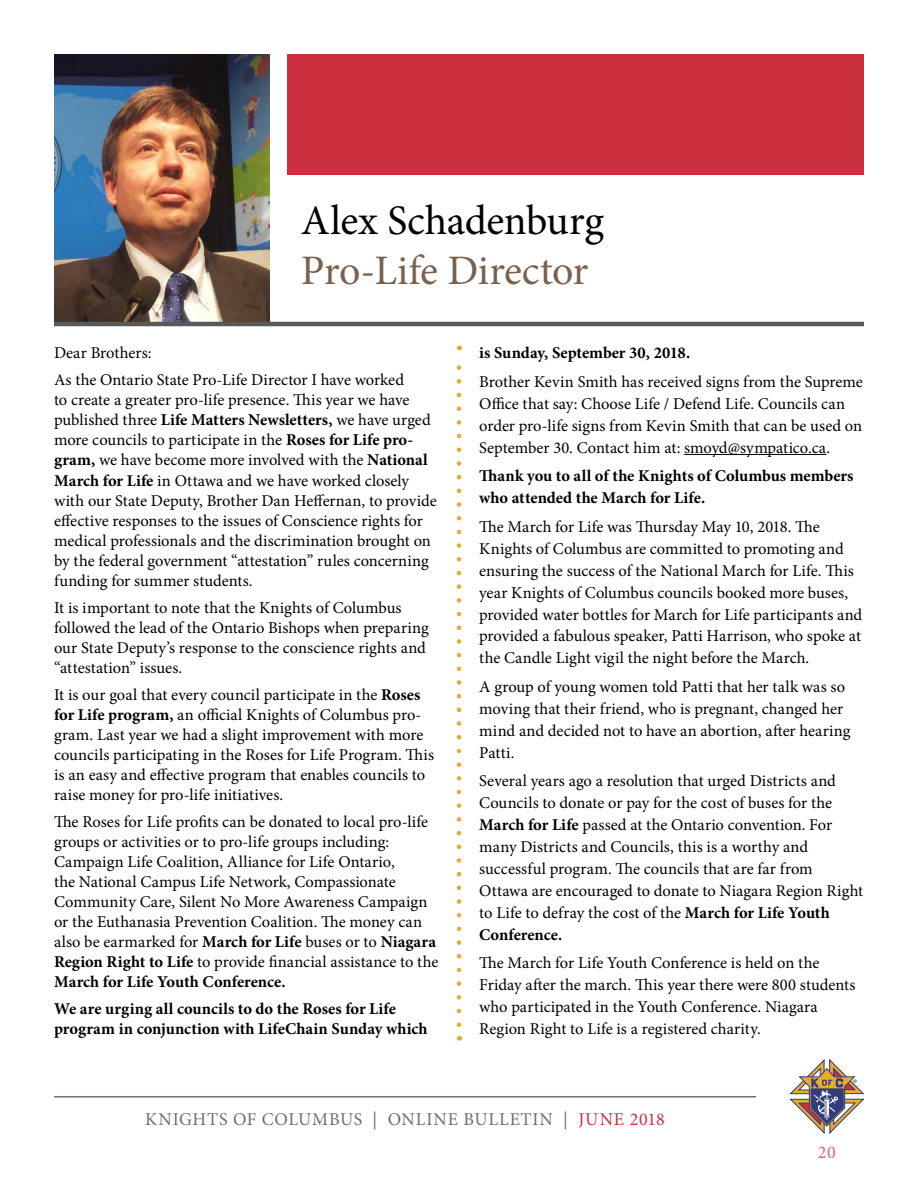
<style>
.page{position:relative;width:918px;height:1188px;background:#fff}
.page>*{position:absolute;margin:0;border:0;box-sizing:border-box;transform-origin:0 0}
.t1{font:42px "Minion Pro";letter-spacing:-.005em;color:#7a614d}
.t2{font:42px "Minion Pro";letter-spacing:-.01em;color:#000}
.t3{font:18px "Minion Pro";letter-spacing:.045em;color:#6d6e71}
.t4{font:500 18px "Minion Pro";color:#db6e79}
.t5{font:16.5px/20.1px "Minion Pro";color:#000}
.t6{font:700 16.5px/20.1px "Minion Pro";color:#000}
.s1{font-weight:700}
.s2{color:#cc303f}
</style>
<div class="page">
<svg style="left:789px;top:1059px;width:75px;height:75px"></svg>
<hr style="left:54px;top:1096px;width:702px;height:1px;background:#6d6e71">
<svg style="left:457px;top:346px;width:4px;height:679px"></svg>
<div style="left:287px;top:54px;width:577px;height:121px;background:#cc303f"></div>
<hr style="left:684px;top:454px;width:142px;height:1px;background:#000">
<img style="left:54px;top:54px;width:216px;height:268px">
<hr style="left:54px;top:322px;width:810px;height:4px;background:#58595b">
<h1 class="t2" style="left:301px;top:192px;width:305px">Alex Schadenburg</h1>
<h1 class="t1" style="left:301px;top:242px;width:289px">Pro-Life Director</h1>
<p class="t5" style="left:54px;top:340px;width:352px;line-height:26.8px">Dear Brothers:<br>As the Ontario State Pro-Life Director I have worked</p>
<p class="t5" style="left:54px;top:390px;width:384px">to create a greater pro-life presence. This year we have published three <span class="s1">Life Matters Newsletters,</span> we have urged more councils to participate in the <span class="s1">Roses for Life pro&shy;gram,</span> we have become more involved with the <span class="s1">National March for Life</span> in Ottawa and we have worked closely with our State Deputy, Brother Dan Heffernan, to provide effective responses to the issues of Conscience rights for medical professionals and the discrimination brought on by the federal government “attestation” rules concerning funding for summer students.</p>
<p class="t5" style="left:54px;top:597px;width:376px">It is important to note that the Knights of Columbus followed the lead of the Ontario Bishops when preparing our State Deputy’s response to the conscience rights and “attestation” issues.</p>
<p class="t5" style="left:54px;top:684px;width:382px">It is our goal that every council participate in the <span class="s1">Roses for Life program,</span> an official Knights of Columbus pro&shy;gram. Last year we had a slight improvement with more councils participating in the Roses for Life Program. This is an easy and effective program that enables councils to raise money for pro-life initiatives.</p>
<p class="t5" style="left:54px;top:811px;width:386px">The Roses for Life profits can be donated to local pro-life groups or activities or to pro-life groups including:<br>Campaign Life Coalition, Alliance for Life Ontario,<br>the National Campus Life Network, Compassionate Community Care, Silent No More Awareness Campaign or the Euthanasia Prevention Coalition. The money can also be earmarked for <span class="s1">March for Life</span> buses or to <span class="s1">Niagara Region Right to Life</span> to provide financial assistance to the <span class="s1">March for Life Youth Conference.</span></p>
<p class="t6" style="left:54px;top:998px;width:375px">We are urging all councils to do the Roses for Life program in conjunction with LifeChain Sunday which</p>
<p class="t6" style="left:479px;top:343px;width:212px">is Sunday, September 30, 2018.</p>
<p class="t5" style="left:479px;top:371px;width:385px;line-height:21.9px">Brother Kevin Smith has received signs from the Supreme Office that say: Choose Life / Defend Life. Councils can order pro-life signs from Kevin Smith that can be used on September 30. Contact him at: smoyd@sympatico.ca.</p>
<p class="t6" style="left:479px;top:465px;width:376px;line-height:21.9px">Thank you to all of the Knights of Columbus members who attended the March for Life.</p>
<p class="t5" style="left:479px;top:516px;width:385px;line-height:21.9px">The March for Life was Thursday May 10, 2018. The Knights of Columbus are committed to promoting and ensuring the success of the National March for Life. This year Knights of Columbus councils booked more buses, provided water bottles for March for Life participants and provided a fabulous speaker, Patti Harrison, who spoke at the Candle Light vigil the night before the March.</p>
<p class="t5" style="left:479px;top:676px;width:373px;line-height:21.9px">A group of young women told Patti that her talk was so moving that their friend, who is pregnant, changed her mind and decided not to have an abortion, after hearing Patti.</p>
<p class="t5" style="left:479px;top:770px;width:386px;line-height:21.9px">Several years ago a resolution that urged Districts and Councils to donate or pay for the cost of buses for the <span class="s1">March for Life</span> passed at the Ontario convention. For many Districts and Councils, this is a worthy and successful program. The councils that are far from Ottawa are encouraged to donate to Niagara Region Right to Life to defray the cost of the <span class="s1">March for Life Youth Conference.</span></p>
<p class="t5" style="left:479px;top:952px;width:378px;line-height:21.9px">The March for Life Youth Conference is held on the Friday after the march. This year there were 800 students who participated in the Youth Conference. Niagara Region Right to Life is a registered charity.</p>
<p class="t3" style="left:145px;top:1108px;width:521px">KNIGHTS OF COLUMBUS | ONLINE BULLETIN | <span class="s2">JUNE 2018</span></p>
<p class="t4" style="left:818px;top:1140px;width:20px">20</p>
</div>
